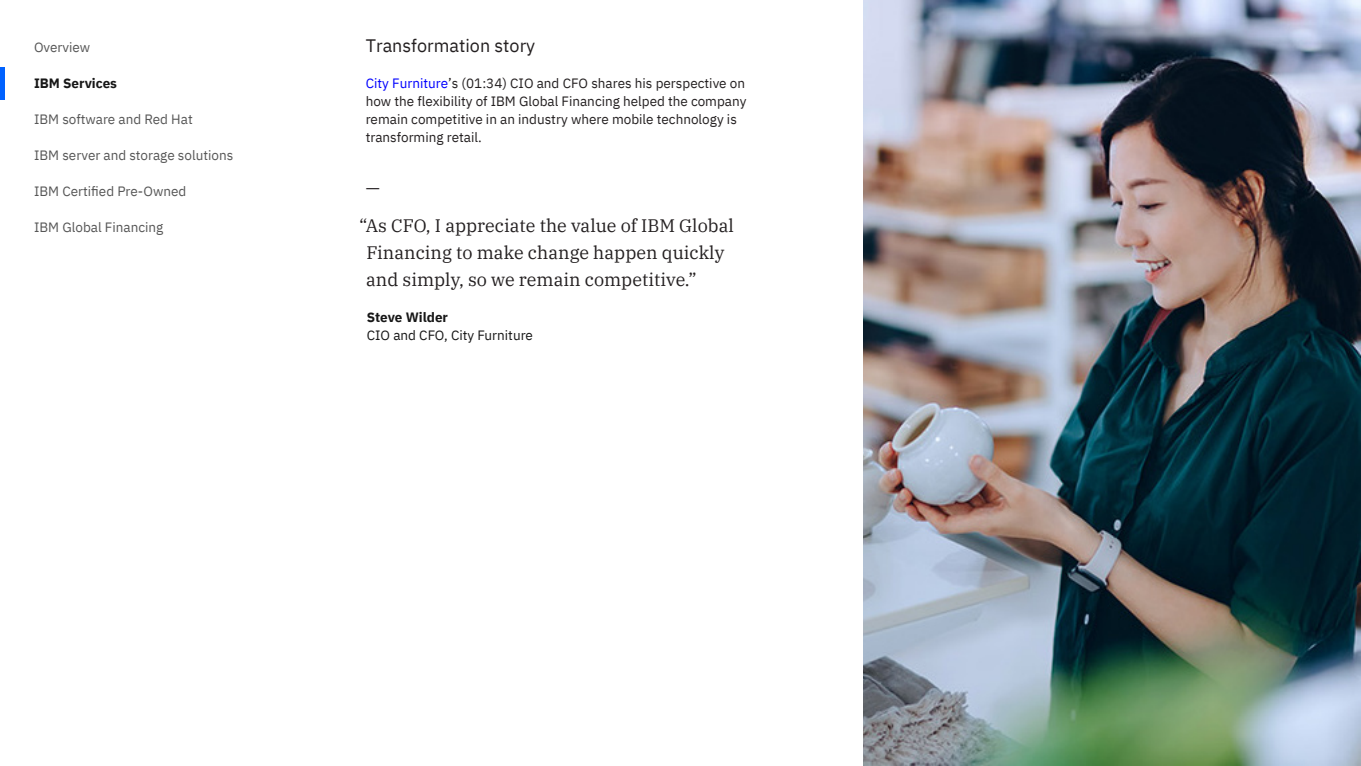
<style>
.page{position:relative;width:1361px;height:766px;background:#fff}
.page>*{position:absolute;margin:0;border:0;box-sizing:border-box;transform-origin:0 0}
.t1{font:18px/27px "IBM Plex Serif";color:#231f20}
.t2{font:18px "IBM Plex Sans";color:#231f20}
.t3{font:13.5px/18px "IBM Plex Sans";color:#231f20}
.t4{font:13.5px "IBM Plex Sans";color:#565656}
.t5{font:13.5px "IBM Plex Sans";color:#171717}
.t6{font:700 13.5px "IBM Plex Sans";color:#171717}
.s1{color:#0001fe}
</style>
<div class="page">
<img style="left:863px;top:0;width:498px;height:765px">
<hr style="left:0;top:67px;width:4px;height:33px;background:#0062ff">
<h1 class="t2" style="left:366px;top:32px;width:171px">Transformation story</h1>
<p class="t3" style="left:366px;top:73px;width:382px"><span class="s1">City Furniture</span>’s (01:34) CIO and CFO shares his perspective on how the flexibility of IBM Global Financing helped the company remain competitive in an industry where mobile technology is transforming retail.</p>
<p class="t4" style="left:34px;top:37px;width:58px">Overview</p>
<p class="t6" style="left:34px;top:72px;width:85px">IBM Services</p>
<p class="t4" style="left:34px;top:109px;width:160px">IBM software and Red Hat</p>
<p class="t4" style="left:34px;top:145px;width:201px">IBM server and storage solutions</p>
<p class="t4" style="left:34px;top:181px;width:154px">IBM Certified Pre-Owned</p>
<p class="t4" style="left:34px;top:217px;width:131px">IBM Global Financing</p>
<h1 class="t1" style="left:366px;top:211px;width:369px;text-indent:-7px">“As CFO, I appreciate the value of IBM Global<br>Financing to make change happen quickly and simply, so we remain competitive.”</h1>
<p class="t6" style="left:367px;top:306px;width:83px">Steve Wilder</p>
<p class="t5" style="left:367px;top:325px;width:168px">CIO and CFO, City Furniture</p>
<h1 class="t1" style="left:366px;top:172px;width:16px">—</h1>
</div>
